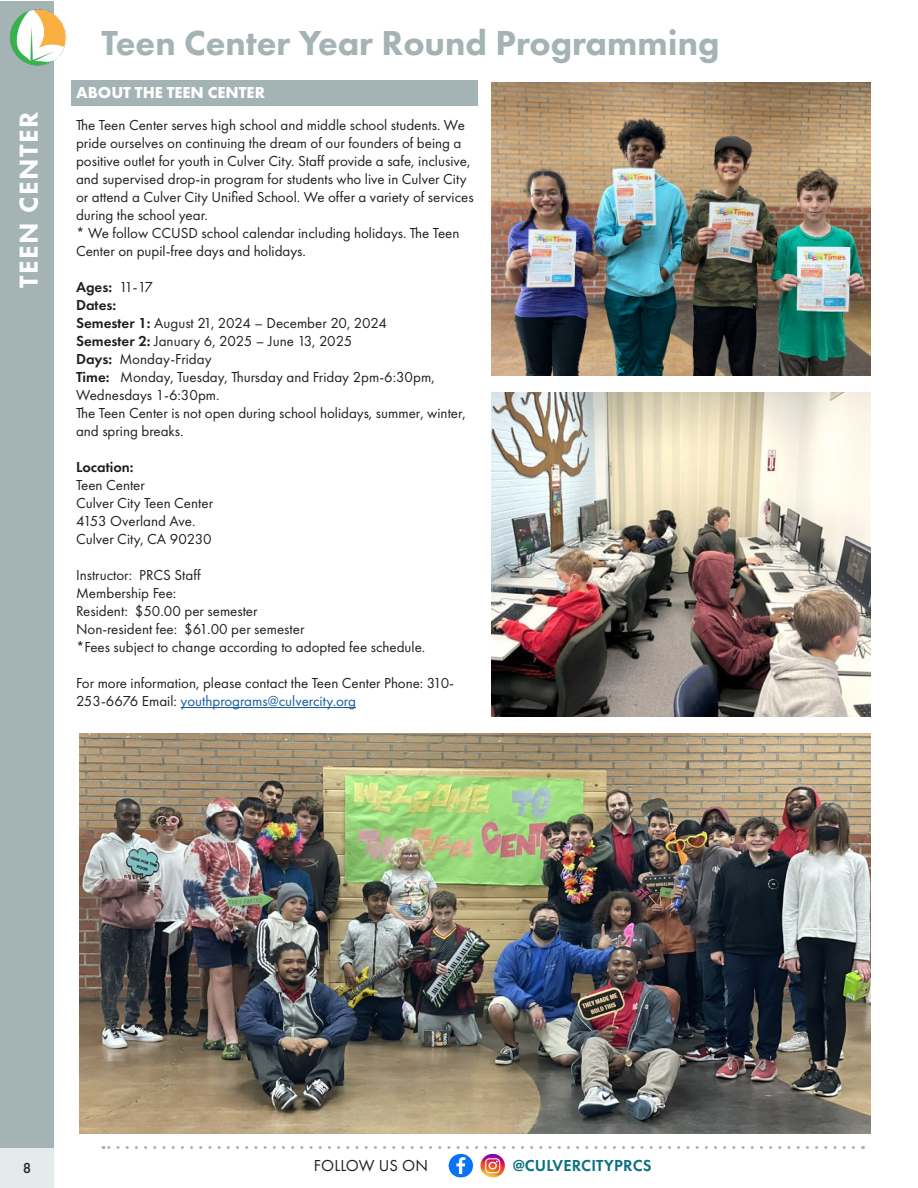
<style>
.page{position:relative;width:918px;height:1188px;background:#fff}
.page>*{position:absolute;margin:0;border:0;box-sizing:border-box;transform-origin:0 0}
.t1{font:800 36px "Futura PT";color:#a4b3b3}
.t2{font:800 27px "Futura PT";letter-spacing:.06em;color:#fff}
.t3{font:700 16.5px "Futura PT";color:#fff}
.t4{font:600 16.5px "Futura PT";letter-spacing:.01em;color:#0b717f}
.t5{font:16.5px "Futura PT";letter-spacing:.01em;color:#231f20}
.t6{font:15px/18px "Futura PT";color:#231f20}
.t7{font:600 15px "Futura PT";color:#231f20}
.t8{font:500 15px "Futura PT";color:#231f20}
.s1{font-weight:600}
.s2{color:#175d9e}
</style>
<div class="page">
<div style="left:0;top:1146px;width:54px;height:42px;background:#e5eaea"></div>
<div style="left:72px;top:81px;width:406px;height:25px;background:#a4b3b3"></div>
<hr style="left:180px;top:707px;width:176px;height:1px;background:#175d9e">
<div style="left:0;top:1px;width:54px;height:1147px;background:#a4b3b3"></div>
<img style="left:492px;top:82px;width:378px;height:294px">
<img style="left:492px;top:393px;width:378px;height:323px">
<svg style="left:103px;top:1146px;width:750px;height:3px"></svg>
<img style="left:448px;top:1154px;width:57px;height:24px">
<img style="left:9px;top:9px;width:58px;height:57px">
<img style="left:80px;top:733px;width:790px;height:401px">
<h2 class="t2" style="left:12px;top:288px;width:178px;rotate:-90deg">TEEN CENTER</h2>
<h1 class="t1" style="left:102px;top:20px;width:620px">Teen Center Year Round Programming</h1>
<p class="t3" style="left:76px;top:81px;width:191px">ABOUT THE TEEN CENTER</p>
<p class="t6" style="left:76px;top:116px;width:399px">The Teen Center serves high school and middle school students. We pride ourselves on continuing the dream of our founders of being a positive outlet for youth in Culver City. Staff provide a safe, inclusive, and supervised drop-in program for students who live in Culver City or attend a Culver City Unified School. We offer a variety of services during the school year.<br>* We follow CCUSD school calendar including holidays. The Teen Center on pupil-free days and holidays.</p>
<p class="t6" style="left:76px;top:278px;width:391px"><span class="s1">Ages:</span> 11-17<br><span class="s1">Dates:<br>Semester 1:</span> August 21, 2024 – December 20, 2024<br><span class="s1">Semester 2:</span> January 6, 2025 – June 13, 2025<br><span class="s1">Days:</span> Monday-Friday<br><span class="s1">Time:</span> Monday, Tuesday, Thursday and Friday 2pm-6:30pm,<br>Wednesdays 1-6:30pm.<br>The Teen Center is not open during school holidays, summer, winter, and spring breaks.</p>
<p class="t7" style="left:76px;top:458px;width:59px">Location:</p>
<p class="t6" style="left:76px;top:476px;width:139px">Teen Center<br>Culver City Teen Center<br>4153 Overland Ave.<br>Culver City, CA 90230</p>
<p class="t6" style="left:76px;top:566px;width:351px">Instructor: PRCS Staff<br>Membership Fee:<br>Resident: $50.00 per semester<br>Non-resident fee: $61.00 per semester<br>*Fees subject to change according to adopted fee schedule.</p>
<p class="t6" style="left:76px;top:674px;width:380px">For more information, please contact the Teen Center Phone: 310-<br>253-6676 Email: <span class="s2">youthprograms@culvercity.org</span></p>
<p class="t8" style="left:23px;top:1159px;width:10px">8</p>
<p class="t5" style="left:314px;top:1156px;width:116px">FOLLOW US ON</p>
<p class="t4" style="left:513px;top:1155px;width:141px">@CULVERCITYPRCS</p>
</div>
